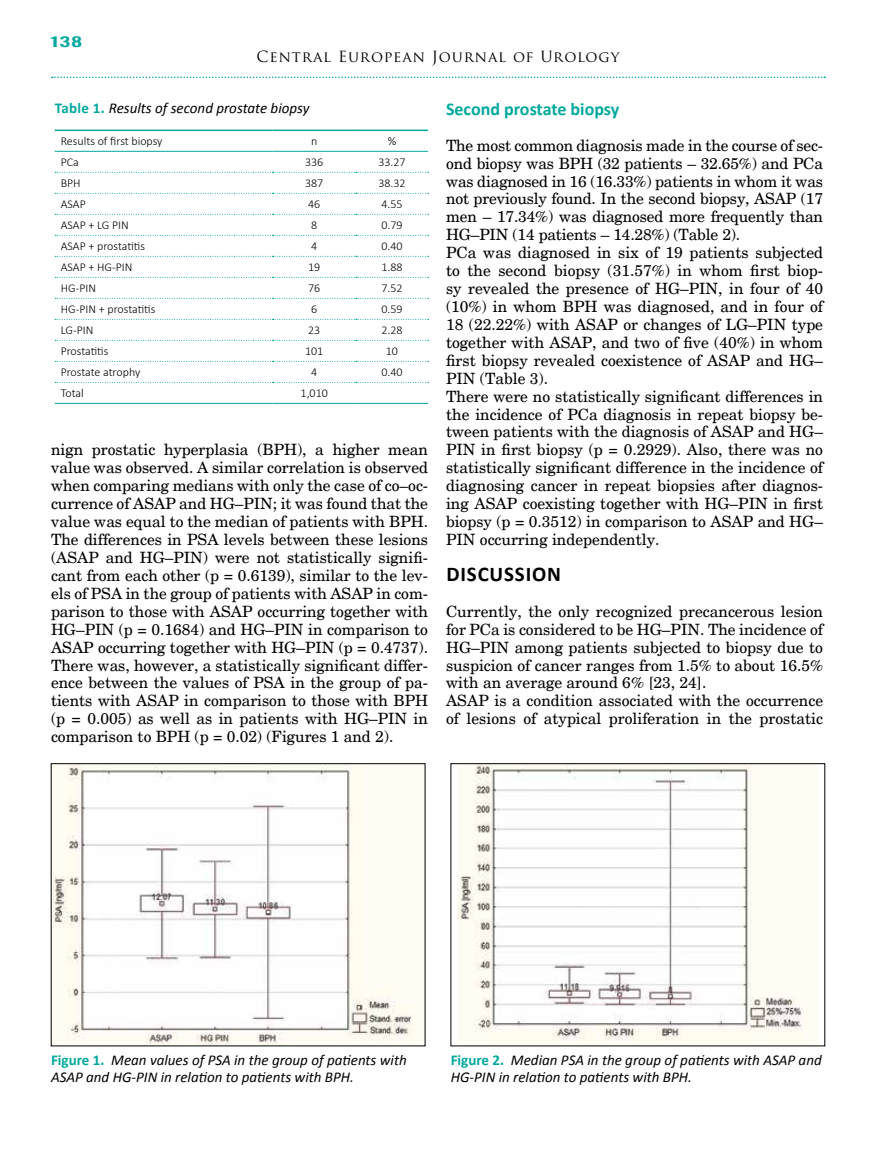
<style>
.page{position:relative;width:893px;height:1174px;background:#fff}
.page>*{position:absolute;margin:0;border:0;box-sizing:border-box;transform-origin:0 0}
.t1{font:700 21px "Calibri";letter-spacing:.04em;color:#000}
.t2{font:700 18px "Calibri";color:#00a99d}
.t3{font:15.6px/17.9px "New Century Schlbk";color:#000}
.t4{font:italic 15px/16.5px "Calibri";color:#000}
.t5{font:15px "Trajan Pro";letter-spacing:.06em;color:#000}
.t6{font:15px "Alternate Gothic No 2 EU";color:#00a99d;scale:2 1}
.t7{font:300 12px "Calibri";color:#000}
.s1{font-weight:700;font-style:normal;color:#00a99d}
</style>
<div class="page">
<svg style="left:52px;top:77px;width:773px;height:1px"></svg>
<svg style="left:55px;top:172px;width:374px;height:1px"></svg>
<svg style="left:55px;top:193px;width:374px;height:1px"></svg>
<svg style="left:55px;top:214px;width:374px;height:1px"></svg>
<svg style="left:55px;top:235px;width:374px;height:1px"></svg>
<svg style="left:55px;top:256px;width:374px;height:1px"></svg>
<svg style="left:55px;top:277px;width:374px;height:1px"></svg>
<svg style="left:55px;top:298px;width:374px;height:1px"></svg>
<svg style="left:55px;top:319px;width:374px;height:1px"></svg>
<svg style="left:55px;top:340px;width:374px;height:1px"></svg>
<hr style="left:55px;top:130px;width:218px;height:1px;background:#00a99d">
<hr style="left:273px;top:130px;width:83px;height:1px;background:#00a99d">
<hr style="left:356px;top:130px;width:72px;height:1px;background:#00a99d">
<hr style="left:55px;top:151px;width:218px;height:1px;background:#00a99d">
<hr style="left:273px;top:151px;width:83px;height:1px;background:#00a99d">
<hr style="left:356px;top:151px;width:72px;height:1px;background:#00a99d">
<hr style="left:55px;top:403px;width:218px;height:1px;background:#00a99d">
<hr style="left:273px;top:403px;width:83px;height:1px;background:#00a99d">
<hr style="left:356px;top:403px;width:72px;height:1px;background:#00a99d">
<svg style="left:55px;top:361px;width:374px;height:1px"></svg>
<svg style="left:55px;top:382px;width:374px;height:1px"></svg>
<img style="left:53px;top:765px;width:370px;height:279px">
<img style="left:458px;top:765px;width:360px;height:279px">
<p class="t6" style="left:51px;top:33px;width:17px">138</p>
<p class="t5" style="left:256px;top:47px;width:365px">Central European Journal of Urology</p>
<p class="t4" style="left:55px;top:100px;width:256px"><span class="s1">Table 1.</span> Results of second prostate biopsy</p>
<p class="t7" style="left:61px;top:134px;width:103px">Results of first biopsy</p>
<p class="t7" style="left:311px;top:134px;width:8px">n</p>
<p class="t7" style="left:388px;top:134px;width:10px">%</p>
<p class="t7" style="left:61px;top:155px;width:20px">PCa</p>
<p class="t7" style="left:305px;top:155px;width:20px">336</p>
<p class="t7" style="left:378px;top:155px;width:29px">33.27</p>
<p class="t7" style="left:61px;top:176px;width:21px">BPH</p>
<p class="t7" style="left:305px;top:176px;width:20px">387</p>
<p class="t7" style="left:378px;top:176px;width:29px">38.32</p>
<p class="t7" style="left:61px;top:197px;width:26px">ASAP</p>
<p class="t7" style="left:308px;top:197px;width:14px">46</p>
<p class="t7" style="left:381px;top:197px;width:23px">4.55</p>
<p class="t7" style="left:61px;top:218px;width:70px">ASAP + LG PIN</p>
<p class="t7" style="left:311px;top:218px;width:8px">8</p>
<p class="t7" style="left:381px;top:218px;width:23px">0.79</p>
<p class="t7" style="left:61px;top:239px;width:86px">ASAP + prostatitis</p>
<p class="t7" style="left:311px;top:239px;width:8px">4</p>
<p class="t7" style="left:381px;top:239px;width:23px">0.40</p>
<p class="t7" style="left:61px;top:260px;width:73px">ASAP + HG-PIN</p>
<p class="t7" style="left:308px;top:260px;width:14px">19</p>
<p class="t7" style="left:381px;top:260px;width:23px">1.88</p>
<p class="t7" style="left:61px;top:281px;width:37px">HG-PIN</p>
<p class="t7" style="left:308px;top:281px;width:14px">76</p>
<p class="t7" style="left:381px;top:281px;width:23px">7.52</p>
<p class="t7" style="left:61px;top:302px;width:96px">HG-PIN + prostatitis</p>
<p class="t7" style="left:311px;top:302px;width:8px">6</p>
<p class="t7" style="left:381px;top:302px;width:23px">0.59</p>
<p class="t7" style="left:61px;top:323px;width:34px">LG-PIN</p>
<p class="t7" style="left:308px;top:323px;width:14px">23</p>
<p class="t7" style="left:381px;top:323px;width:23px">2.28</p>
<p class="t7" style="left:61px;top:344px;width:49px">Prostatitis</p>
<p class="t7" style="left:305px;top:344px;width:20px">101</p>
<p class="t7" style="left:386px;top:344px;width:14px">10</p>
<p class="t7" style="left:61px;top:365px;width:81px">Prostate atrophy</p>
<p class="t7" style="left:311px;top:365px;width:8px">4</p>
<p class="t7" style="left:381px;top:365px;width:23px">0.40</p>
<p class="t7" style="left:61px;top:386px;width:25px">Total</p>
<p class="t7" style="left:301px;top:386px;width:29px">1,010</p>
<p class="t3" style="left:51px;top:441px;width:379px;text-align:justify">nign prostatic hyperplasia (BPH), a higher mean value was observed. A similar correlation is observed when comparing medians with only the case of co–oc&shy;currence of ASAP and HG–PIN; it was found that the value was equal to the median of patients with BPH.<br>The differences in PSA levels between these lesions (ASAP and HG–PIN) were not statistically signifi&shy;cant from each other (p = 0.6139), similar to the lev&shy;els of PSA in the group of patients with ASAP in com&shy;parison to those with ASAP occurring together with HG–PIN (p = 0.1684) and HG–PIN in comparison to ASAP occurring together with HG–PIN (p = 0.4737).<br>There was, however, a statistically significant differ&shy;ence between the values of PSA in the group of pa&shy;tients with ASAP in comparison to those with BPH (p = 0.005) as well as in patients with HG–PIN in comparison to BPH (p = 0.02) (Figures 1 and 2).</p>
<p class="t2" style="left:446px;top:97px;width:175px">Second prostate biopsy</p>
<p class="t3" style="left:446px;top:136px;width:379px">The most common diagnosis made in the course of sec&shy;ond biopsy was BPH (32 patients – 32.65%) and PCa was diagnosed in 16 (16.33%) patients in whom it was not previously found. In the second biopsy, ASAP (17 men – 17.34%) was diagnosed more frequently than HG–PIN (14 patients – 14.28%) (Table 2).<br>PCa was diagnosed in six of 19 patients subjected to the second biopsy (31.57%) in whom first biop&shy;sy revealed the presence of HG–PIN, in four of 40 (10%) in whom BPH was diagnosed, and in four of 18 (22.22%) with ASAP or changes of LG–PIN type together with ASAP, and two of five (40%) in whom first biopsy revealed coexistence of ASAP and HG– PIN (Table 3).<br>There were no statistically significant differences in the incidence of PCa diagnosis in repeat biopsy be&shy;tween patients with the diagnosis of ASAP and HG– PIN in first biopsy (p = 0.2929). Also, there was no statistically significant difference in the incidence of diagnosing cancer in repeat biopsies after diagnos&shy;ing ASAP coexisting together with HG–PIN in first biopsy (p = 0.3512) in comparison to ASAP and HG– PIN occurring independently.</p>
<h1 class="t1" style="left:446px;top:560px;width:116px">DISCUSSION</h1>
<p class="t3" style="left:446px;top:602px;width:379px">Currently, the only recognized precancerous lesion for PCa is considered to be HG–PIN. The incidence of HG–PIN among patients subjected to biopsy due to suspicion of cancer ranges from 1.5% to about 16.5% with an average around 6% [23, 24].<br>ASAP is a condition associated with the occurrence of lesions of atypical proliferation in the prostatic</p>
<p class="t4" style="left:51px;top:1051px;width:357px"><span class="s1">Figure 1.</span> Mean values of PSA in the group of patients with<br>ASAP and HG-PIN in relation to patients with BPH.</p>
<p class="t4" style="left:451px;top:1051px;width:372px"><span class="s1">Figure 2.</span> Median PSA in the group of patients with ASAP and<br>HG-PIN in relation to patients with BPH.</p>
</div>
